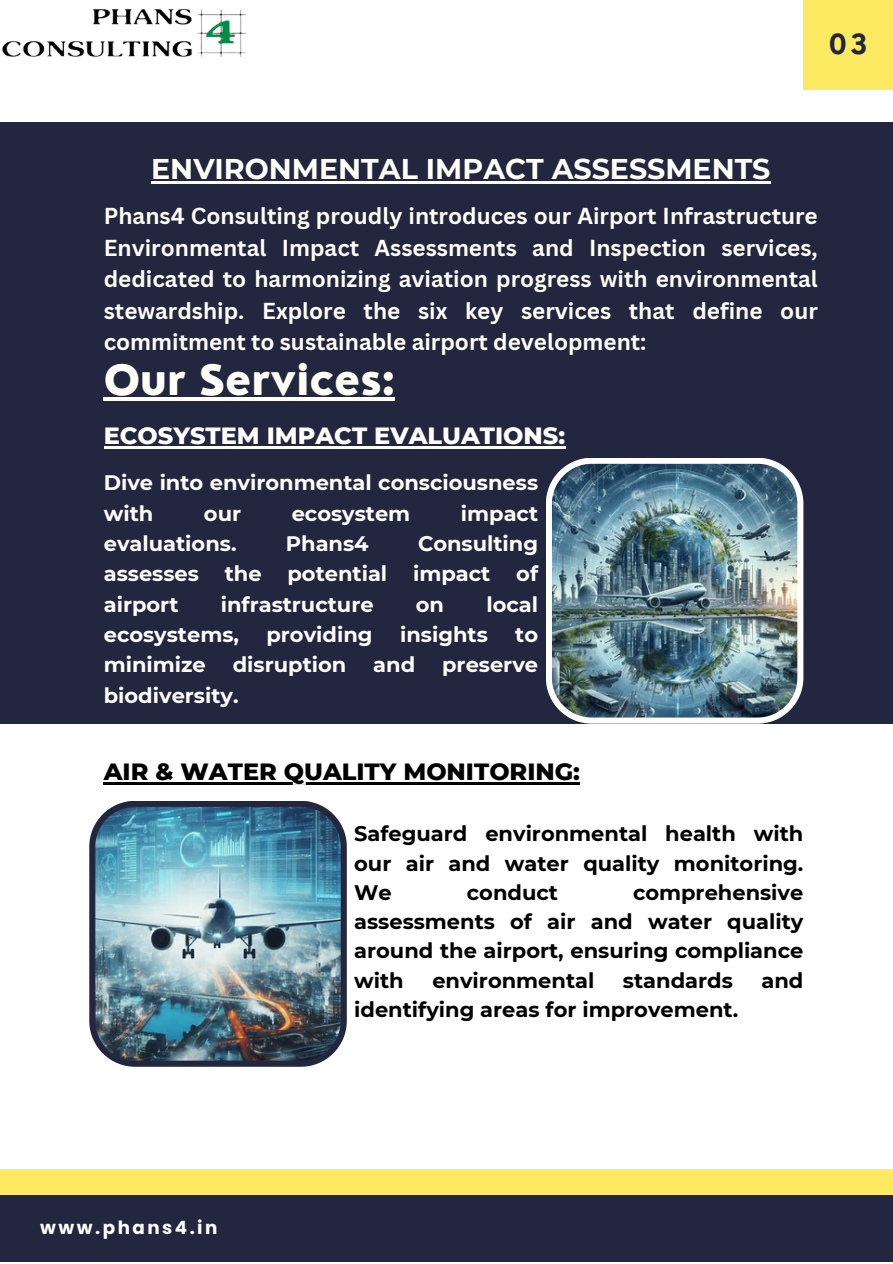
<style>
.page{position:relative;width:893px;height:1264px;background:#fff}
.page>*{position:absolute;margin:0;border:0;box-sizing:border-box;transform-origin:0 0}
.t1{font:800 40.5px "Nourd";color:#fffef7}
.t2{font:700 28.5px "Montserrat";color:#fffef7}
.t3{font:700 27px "Nourd";color:#22263e}
.t4{font:800 24px "Montserrat";color:#fff}
.t5{font:800 24px "Montserrat";color:#000}
.t6{font:700 22.5px/31.5px "Canva Sans";color:#fffef7;text-align:justify}
.t7{font:700 21px/30.3px "Montserrat";color:#fff}
.t8{font:700 21px/29.2px "Montserrat";color:#000;text-align:justify}
.t9{font:700 18.3px "Poppins";letter-spacing:.135em;color:#fff}
</style>
<div class="page">
<div style="left:0;top:122px;width:892px;height:601px;background:#22263e"></div>
<div style="left:803px;top:0;width:89px;height:89px;background:#fde962"></div>
<img style="left:546px;top:458px;width:257px;height:265px">
<img style="left:89px;top:801px;width:258px;height:265px">
<div style="left:0;top:1194px;width:892px;height:68px;background:#22263e"></div>
<div style="left:0;top:1168px;width:892px;height:26px;background:#fde962"></div>
<img style="left:1px;top:8px;width:245px;height:49px">
<hr style="left:104px;top:397px;width:291px;height:4px;background:#fffef7">
<hr style="left:104px;top:446px;width:461px;height:2px;background:#fff">
<hr style="left:104px;top:782px;width:476px;height:2px;background:#000">
<hr style="left:151px;top:181px;width:619px;height:2px;background:#fffef7">
<p class="t3" style="left:828px;top:27px;width:40px">03</p>
<p class="t2" style="left:151px;top:151px;width:620px">ENVIRONMENTAL IMPACT ASSESSMENTS</p>
<p class="t6" style="left:104px;top:200px;width:715px">Phans4 Consulting proudly introduces our Airport Infrastructure Environmental Impact Assessments and Inspection services, dedicated to harmonizing aviation progress with environmental stewardship. Explore the six key services that define our commitment to sustainable airport development:</p>
<p class="t1" style="left:104px;top:355px;width:293px">Our Services:</p>
<p class="t4" style="left:104px;top:420px;width:463px">ECOSYSTEM IMPACT EVALUATIONS:</p>
<p class="t7" style="left:104px;top:467px;width:436px">Dive into environmental consciousness with</p>
<p class="t7" style="left:204px;top:498px;width:39px">our</p>
<p class="t7" style="left:292px;top:498px;width:120px">ecosystem</p>
<p class="t7" style="left:461px;top:498px;width:79px">impact</p>
<p class="t7" style="left:104px;top:528px;width:134px">evaluations.</p>
<p class="t7" style="left:286px;top:528px;width:84px">Phans4</p>
<p class="t7" style="left:104px;top:528px;width:436px;text-align:justify;text-indent:314px">Consulting assesses the potential impact of airport</p>
<p class="t7" style="left:221px;top:589px;width:154px">infrastructure</p>
<p class="t7" style="left:416px;top:589px;width:30px">on</p>
<p class="t7" style="left:486px;top:589px;width:53px">local</p>
<p class="t7" style="left:104px;top:619px;width:137px">ecosystems,</p>
<p class="t7" style="left:266px;top:619px;width:108px">providing</p>
<p class="t7" style="left:400px;top:619px;width:89px">insights</p>
<p class="t7" style="left:515px;top:619px;width:24px">to</p>
<p class="t7" style="left:104px;top:649px;width:104px">minimize</p>
<p class="t7" style="left:233px;top:649px;width:115px">disruption</p>
<p class="t7" style="left:373px;top:649px;width:43px">and</p>
<p class="t7" style="left:442px;top:649px;width:97px">preserve</p>
<p class="t7" style="left:104px;top:680px;width:136px">biodiversity.</p>
<p class="t5" style="left:104px;top:756px;width:478px">AIR &amp; WATER QUALITY MONITORING:</p>
<p class="t8" style="left:354px;top:819px;width:450px">Safeguard environmental health with our air and water quality monitoring.<br>We</p>
<p class="t8" style="left:354px;top:877px;width:450px;text-indent:279px">comprehensive assessments of air and water quality around the airport, ensuring compliance with</p>
<p class="t8" style="left:467px;top:877px;width:93px">conduct</p>
<p class="t8" style="left:432px;top:965px;width:163px">environmental</p>
<p class="t8" style="left:623px;top:965px;width:111px">standards</p>
<p class="t8" style="left:761px;top:965px;width:43px">and</p>
<p class="t8" style="left:354px;top:994px;width:385px">identifying areas for improvement.</p>
<p class="t9" style="left:40px;top:1214px;width:179px">www.phans4.in</p>
</div>
